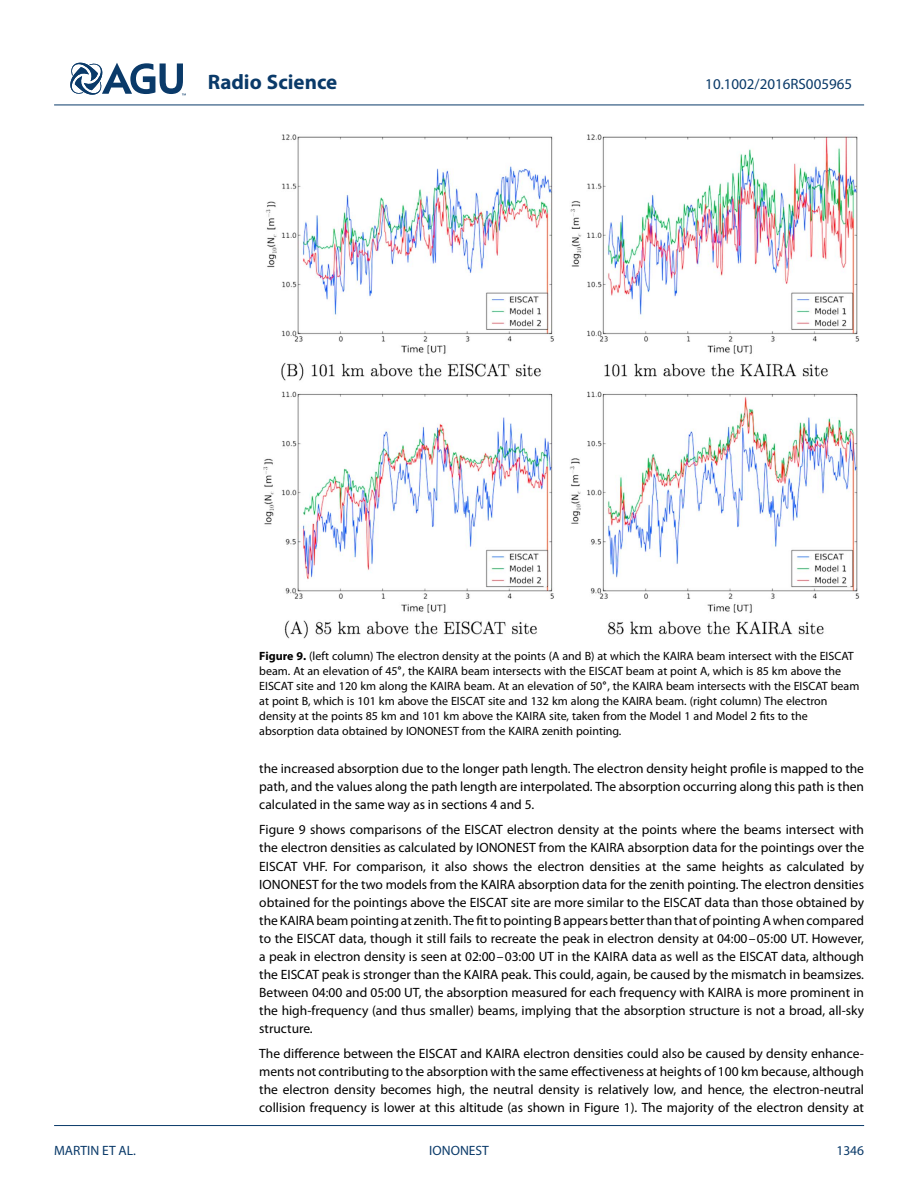
<style>
.page{position:relative;width:918px;height:1188px;background:#fff}
.page>*{position:absolute;margin:0;border:0;box-sizing:border-box;transform-origin:0 0}
.t1{font:700 21px "Myriad Pro";color:#0a3a69}
.t2{font:15px "Myriad Pro";color:#0a3a69}
.t3{font:13.5px/18px "Myriad Pro";color:#000;text-align:justify}
.t4{font:13.5px "Myriad Pro";color:#0a3a69}
.t5{font:12px/15px "Myriad Pro";color:#000}
.s1{font-weight:700}
</style>
<div class="page">
<svg style="left:70px;top:62px;width:116px;height:34px"></svg>
<hr style="left:54px;top:105px;width:810px;height:1px;background:#0a3a69">
<img style="left:264px;top:135px;width:595px;height:504px">
<hr style="left:54px;top:1125px;width:810px;height:1px;background:#0a3a69">
<h1 class="t1" style="left:208px;top:73px;width:131px">Radio Science</h1>
<p class="t2" style="left:705px;top:78px;width:148px">10.1002/2016RS005965</p>
<p class="t5" style="left:259px;top:650px;width:602px"><span class="s1">Figure 9.</span> (left column) The electron density at the points (A and B) at which the KAIRA beam intersect with the EISCAT beam. At an elevation of 45<sup>∘</sup>, the KAIRA beam intersects with the EISCAT beam at point A, which is 85 km above the EISCAT site and 120 km along the KAIRA beam. At an elevation of 50<sup>∘</sup>, the KAIRA beam intersects with the EISCAT beam at point B, which is 101 km above the EISCAT site and 132 km along the KAIRA beam. (right column) The electron density at the points 85 km and 101 km above the KAIRA site, taken from the Model 1 and Model 2 fits to the absorption data obtained by IONONEST from the KAIRA zenith pointing.</p>
<p class="t3" style="left:259px;top:760px;width:606px">the increased absorption due to the longer path length. The electron density height profile is mapped to the path, and the values along the path length are interpolated. The absorption occurring along this path is then calculated in the same way as in sections 4 and 5.</p>
<p class="t3" style="left:259px;top:822px;width:606px">Figure 9 shows comparisons of the EISCAT electron density at the points where the beams intersect with the electron densities as calculated by IONONEST from the KAIRA absorption data for the pointings over the EISCAT VHF. For comparison, it also shows the electron densities at the same heights as calculated by IONONEST for the two models from the KAIRA absorption data for the zenith pointing. The electron densities obtained for the pointings above the EISCAT site are more similar to the EISCAT data than those obtained by the KAIRA beam pointing at zenith. The fit to pointing B appears better than that of pointing A when compared to the EISCAT data, though it still fails to recreate the peak in electron density at 04:00–05:00 UT. However, a peak in electron density is seen at 02:00–03:00 UT in the KAIRA data as well as the EISCAT data, although the EISCAT peak is stronger than the KAIRA peak. This could, again, be caused by the mismatch in beamsizes.<br>Between 04:00 and 05:00 UT, the absorption measured for each frequency with KAIRA is more prominent in the high-frequency (and thus smaller) beams, implying that the absorption structure is not a broad, all-sky structure.</p>
<p class="t3" style="left:259px;top:1046px;width:606px">The difference between the EISCAT and KAIRA electron densities could also be caused by density enhance&shy;ments not contributing to the absorption with the same effectiveness at heights of 100 km because, although the electron density becomes high, the neutral density is relatively low, and hence, the electron-neutral collision frequency is lower at this altitude (as shown in Figure 1). The majority of the electron density at</p>
<p class="t4" style="left:54px;top:1145px;width:83px">MARTIN ET AL.</p>
<p class="t4" style="left:429px;top:1145px;width:61px">IONONEST</p>
<p class="t4" style="left:836px;top:1145px;width:29px">1346</p>
</div>
